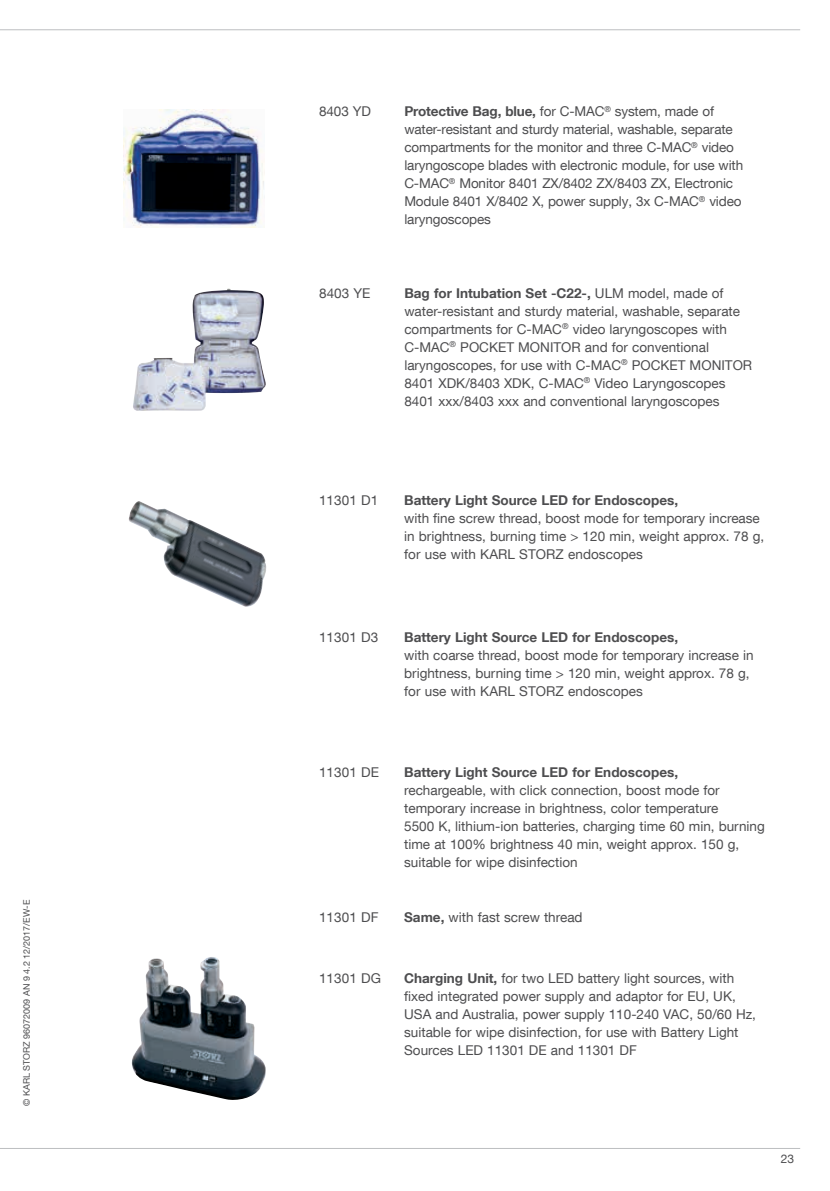
<style>
.page{position:relative;width:830px;height:1191px;background:#fff}
.page>*{position:absolute;margin:0;border:0;box-sizing:border-box;transform-origin:0 0}
.t1{font:13.5px/18px "KS Helvetica Neue";color:#4d4d4f}
.t2{font:700 13.5px "KS Helvetica Neue";color:#4d4d4f}
.t3{font:12px "KS Helvetica Neue";color:#4d4d4f}
.t4{font:9px "KS Helvetica Neue";color:#4d4d4f}
.s1{font-weight:700}
</style>
<div class="page">
<hr style="left:0;top:29px;width:799px;height:1px;background:#bcbec0">
<hr style="left:0;top:1148px;width:799px;height:1px;background:#bcbec0">
<img style="left:123px;top:110px;width:141px;height:118px">
<img style="left:133px;top:288px;width:133px;height:123px">
<img style="left:131px;top:957px;width:135px;height:143px">
<img style="left:129px;top:501px;width:138px;height:106px">
<p class="t4" style="left:21px;top:1106px;width:207px;rotate:-90deg">© KARL STORZ 96072009 AN 9 4.2 12/2017/EW-E</p>
<p class="t1" style="left:319px;top:102px;width:53px">8403 YD</p>
<p class="t1" style="left:404px;top:102px;width:340px"><span class="s1">Protective Bag, blue,</span> for C-MAC<sup>®</sup> system, made of water-resistant and sturdy material, washable, separate compartments for the monitor and three C-MAC<sup>®</sup> video laryngoscope blades with electronic module, for use with C-MAC<sup>®</sup> Monitor 8401 ZX/8402 ZX/8403 ZX, Electronic Module 8401 X/8402 X, power supply, 3x C-MAC<sup>®</sup> video laryngoscopes</p>
<p class="t1" style="left:319px;top:284px;width:53px">8403 YE</p>
<p class="t1" style="left:404px;top:284px;width:337px"><span class="s1">Bag for Intubation Set -C22-,</span> ULM model, made of water-resistant and sturdy material, washable, separate compartments for C-MAC<sup>®</sup> video laryngoscopes with C-MAC<sup>®</sup> pocket</p>
<p class="t1" style="left:518px;top:338px;width:10px">monitor</p>
<p class="t1" style="left:404px;top:338px;width:306px;text-indent:180px">and for conventional laryngoscopes, for use with C-MAC<sup>®</sup> Pocket</p>
<p class="t1" style="left:404px;top:356px;width:322px;text-indent:285px">Monitor<br>8401 XDK/8403 XDK, C-MAC<sup>®</sup> Video Laryngoscopes<br>8401 xxx/8403 xxx and conventional laryngoscopes</p>
<p class="t1" style="left:319px;top:491px;width:61px">11301 D1</p>
<p class="t2" style="left:404px;top:492px;width:275px">Battery Light Source LED for Endoscopes,</p>
<p class="t1" style="left:404px;top:509px;width:361px">with fine screw thread, boost mode for temporary increase in brightness, burning time &gt; 120 min, weight approx. 78 g, for use with KARL STORZ endoscopes</p>
<p class="t1" style="left:319px;top:628px;width:61px">11301 D3</p>
<p class="t2" style="left:404px;top:629px;width:275px">Battery Light Source LED for Endoscopes,</p>
<p class="t1" style="left:404px;top:646px;width:351px">with coarse thread, boost mode for temporary increase in brightness, burning time &gt; 120 min, weight approx. 78 g, for use with KARL STORZ endoscopes</p>
<p class="t1" style="left:319px;top:762px;width:61px">11301 DE</p>
<p class="t2" style="left:404px;top:763px;width:275px">Battery Light Source LED for Endoscopes,</p>
<p class="t1" style="left:404px;top:780px;width:362px">rechargeable, with click connection, boost mode for temporary increase in brightness, color temperature<br>5500 K, lithium-ion batteries, charging time 60 min, burning time at 100% brightness 40 min, weight approx. 150 g, suitable for wipe disinfection</p>
<p class="t1" style="left:319px;top:908px;width:61px">11301 DF</p>
<p class="t1" style="left:404px;top:908px;width:180px"><span class="s1">Same,</span> with fast screw thread</p>
<p class="t1" style="left:319px;top:968px;width:63px">11301 DG</p>
<p class="t1" style="left:404px;top:968px;width:353px"><span class="s1">Charging Unit,</span> for two LED battery light sources, with fixed integrated power supply and adaptor for EU, UK, USA and Australia, power supply 110-240 VAC, 50/60 Hz, suitable for wipe disinfection, for use with Battery Light Sources LED 11301 DE and 11301 DF</p>
<p class="t3" style="left:780px;top:1151px;width:15px">23</p>
</div>
